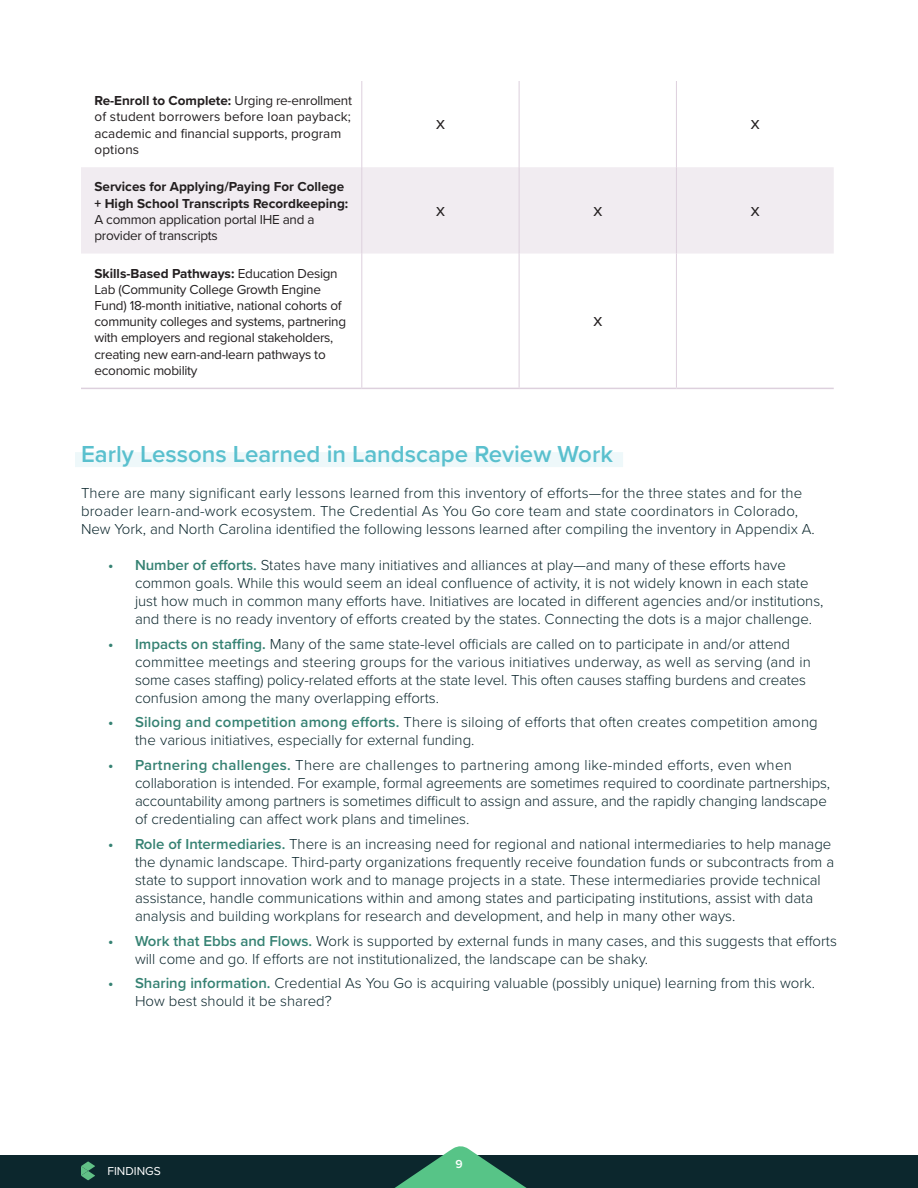
<style>
.page{position:relative;width:918px;height:1188px;background:#fff}
.page>*{position:absolute;margin:0;border:0;box-sizing:border-box;transform-origin:0 0}
.t1{font:600 24px "Proxima Nova";color:#5ac0ce}
.t2{font:300 15px/18px "Proxima Nova";color:#0c272d}
.t3{font:13.5px/16.2px "Proxima Nova";letter-spacing:-.02em;color:#231f20}
.t4{font:700 13.5px/16.2px "Proxima Nova";color:#231f20}
.t5{font:13.5px/16.2px "Proxima Nova";letter-spacing:.01em;color:#231f20}
.t6{font:500 13.5px "Proxima Nova";color:#231f20}
.t7{font:12px "Proxima Nova";color:#fff}
.t8{font:600 12px "Proxima Nova";color:#fff}
.s1{font-weight:700}
.s2{font-weight:400}
.s3{font-weight:600;color:#368273}
</style>
<div class="page">
<div style="left:0;top:1155px;width:918px;height:32px;background:#0c272d"></div>
<svg style="left:81px;top:1161px;width:14px;height:19px"></svg>
<svg style="left:345px;top:1146px;width:229px;height:42px"></svg>
<div style="left:81px;top:167px;width:753px;height:87px;background:#f1ecf1"></div>
<hr style="left:361px;top:81px;width:1px;height:86px;background:#ddd0dd">
<hr style="left:361px;top:167px;width:1px;height:87px;background:#ddd0dd">
<hr style="left:361px;top:254px;width:1px;height:134px;background:#ddd0dd">
<hr style="left:519px;top:81px;width:1px;height:86px;background:#ddd0dd">
<hr style="left:519px;top:167px;width:1px;height:87px;background:#ddd0dd">
<hr style="left:519px;top:254px;width:1px;height:134px;background:#ddd0dd">
<hr style="left:676px;top:81px;width:1px;height:86px;background:#ddd0dd">
<hr style="left:676px;top:167px;width:1px;height:87px;background:#ddd0dd">
<hr style="left:676px;top:254px;width:1px;height:134px;background:#ddd0dd">
<hr style="left:81px;top:388px;width:281px;height:1px;background:#ddd0dd">
<hr style="left:362px;top:388px;width:157px;height:1px;background:#ddd0dd">
<hr style="left:519px;top:388px;width:157px;height:1px;background:#ddd0dd">
<hr style="left:676px;top:388px;width:158px;height:1px;background:#ddd0dd">
<div style="left:75px;top:452px;width:548px;height:15px;background:#eef8fa"></div>
<p class="t5" style="left:94px;top:92px;width:259px"><span class="s1">Re-Enroll to Complete:</span> Urging re-enrollment of student borrowers before loan payback; academic and financial supports, program options</p>
<p class="t4" style="left:94px;top:179px;width:255px">Services for Applying/Paying For College + High School Transcripts Recordkeeping:<br><span class="s2">A common application portal IHE and a provider of transcripts</span></p>
<p class="t3" style="left:94px;top:265px;width:253px"><span class="s1">Skills-Based Pathways:</span> Education Design Lab (Community College Growth Engine Fund) 18-month initiative, national cohorts of community colleges and systems, partnering with employers and regional stakeholders, creating new earn-and-learn pathways to economic mobility</p>
<p class="t6" style="left:436px;top:117px;width:10px">X</p>
<p class="t6" style="left:751px;top:117px;width:10px">X</p>
<p class="t6" style="left:436px;top:203px;width:10px">X</p>
<p class="t6" style="left:593px;top:203px;width:10px">X</p>
<p class="t6" style="left:751px;top:203px;width:10px">X</p>
<p class="t6" style="left:593px;top:314px;width:10px">X</p>
<p class="t1" style="left:81px;top:436px;width:534px">Early Lessons Learned in Landscape Review Work</p>
<p class="t2" style="left:81px;top:483px;width:735px">There are many significant early lessons learned from this inventory of efforts—for the three states and for the broader learn-and-work ecosystem. The Credential As You Go core team and state coordinators in Colorado,<br>New York, and North Carolina identified the following lessons learned after compiling the inventory in Appendix A.</p>
<p class="t2" style="left:135px;top:555px;width:690px;text-indent:-27px"><span class="s3">• Number of efforts.</span> States have many initiatives and alliances at play—and many of these efforts have common goals. While this would seem an ideal confluence of activity, it is not widely known in each state just how much in common many efforts have. Initiatives are located in different agencies and/or institutions, and there is no ready inventory of efforts created by the states. Connecting the dots is a major challenge.</p>
<p class="t2" style="left:135px;top:634px;width:677px;text-indent:-27px"><span class="s3">• Impacts on staffing.</span> Many of the same state-level officials are called on to participate in and/or attend committee meetings and steering groups for the various initiatives underway, as well as serving (and in some cases staffing) policy-related efforts at the state level. This often causes staffing burdens and creates confusion among the many overlapping efforts.</p>
<p class="t2" style="left:135px;top:712px;width:684px;text-indent:-27px"><span class="s3">• Siloing and competition among efforts.</span> There is siloing of efforts that often creates competition among the various initiatives, especially for external funding.</p>
<p class="t2" style="left:135px;top:755px;width:697px;text-indent:-27px"><span class="s3">• Partnering challenges.</span> There are challenges to partnering among like-minded efforts, even when collaboration is intended. For example, formal agreements are sometimes required to coordinate partnerships, accountability among partners is sometimes difficult to assign and assure, and the rapidly changing landscape of credentialing can affect work plans and timelines.</p>
<p class="t2" style="left:135px;top:834px;width:701px;text-indent:-27px"><span class="s3">• Role of Intermediaries.</span> There is an increasing need for regional and national intermediaries to help manage the dynamic landscape. Third-party organizations frequently receive foundation funds or subcontracts from a state to support innovation work and to manage projects in a state. These intermediaries provide technical assistance, handle communications within and among states and participating institutions, assist with data analysis and building workplans for research and development, and help in many other ways.</p>
<p class="t2" style="left:135px;top:931px;width:703px;text-indent:-27px"><span class="s3">• Work that Ebbs and Flows.</span> Work is supported by external funds in many cases, and this suggests that efforts will come and go. If efforts are not institutionalized, the landscape can be shaky.</p>
<p class="t2" style="left:135px;top:973px;width:682px;text-indent:-27px"><span class="s3">• Sharing information.</span> Credential As You Go is acquiring valuable (possibly unique) learning from this work.<br>How best should it be shared?</p>
<p class="t7" style="left:108px;top:1162px;width:55px">FINDINGS</p>
<p class="t8" style="left:455px;top:1155px;width:9px">9</p>
</div>
